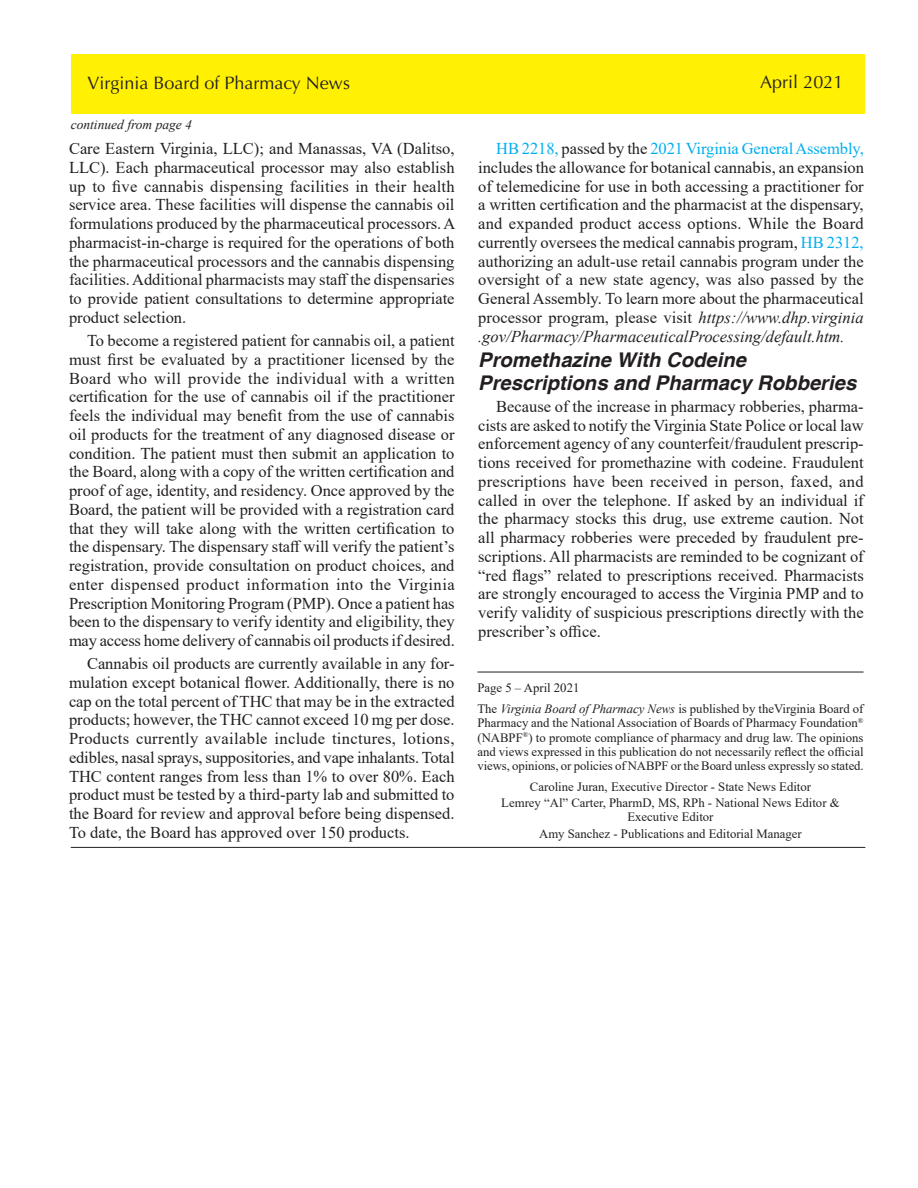
<style>
.page{position:relative;width:918px;height:1188px;background:#fff}
.page>*{position:absolute;margin:0;border:0;box-sizing:border-box;transform-origin:0 0}
.Headline{font:italic 700 20.25px/22.5px "Helvetica";color:#231f20}
.t1{font:18px "Optima LT Std";color:#231f20}
.Body_text{font:16.5px/18.8px "Times New Roman";color:#231f20;text-align:justify}
.cont__from{font:italic 13.5px "Times New Roman";color:#231f20}
.published{font:12.75px/14.2px "Times New Roman";letter-spacing:-.005em;color:#231f20;text-align:justify}
.news_editors{font:12.75px/14.2px "Times New Roman";color:#231f20;text-align:center}
.s1{color:#00aeef}
.s2{font-style:italic}
</style>
<div class="page">
<hr style="left:71px;top:847px;width:794px;height:1px;background:#231f20">
<hr style="left:477px;top:672px;width:387px;height:1px;background:#231f20">
<div style="left:71px;top:54px;width:794px;height:60px;background:#fff101"></div>
<p class="t1" style="left:87px;top:73px;width:264px">Virginia Board of Pharmacy News</p>
<p class="t1" style="left:760px;top:72px;width:85px">April 2021</p>
<p class="cont__from" style="left:71px;top:115px;width:123px">continued from page 4</p>
<p class="Body_text" style="left:69px;top:139px;width:388px">Care Eastern Virginia, LLC); and Manassas, VA (Dalitso, LLC). Each pharmaceutical processor may also establish up to five cannabis dispensing facilities in their health service area. These facilities will dispense the cannabis oil formulations produced by the pharmaceutical processors. A pharmacist-in-charge is required for the operations of both the pharmaceutical processors and the cannabis dispensing facilities. Additional pharmacists may staff the dispensaries to provide patient consultations to determine appropriate product selection.</p>
<p class="Body_text" style="left:69px;top:331px;width:387px;text-indent:18px">To become a registered patient for cannabis oil, a patient must first be evaluated by a practitioner licensed by the Board who will provide the individual with a written certification for the use of cannabis oil if the practitioner feels the individual may benefit from the use of cannabis oil products for the treatment of any diagnosed disease or condition. The patient must then submit an application to the Board, along with a copy of the written certification and proof of age, identity, and residency. Once approved by the Board, the patient will be provided with a registration card that they will take along with the written certification to the dispensary. The dispensary staff will verify the patient’s registration, provide consultation on product choices, and enter dispensed product information into the Virginia Prescription Monitoring Program (PMP). Once a patient has been to the dispensary to verify identity and eligibility, they may access home delivery of cannabis oil products if desired.</p>
<p class="Body_text" style="left:69px;top:654px;width:387px;text-indent:18px">Cannabis oil products are currently available in any for&shy;mulation except botanical flower. Additionally, there is no cap on the total percent of THC that may be in the extracted products; however, the THC cannot exceed 10 mg per dose.<br>Products currently available include tinctures, lotions, edibles, nasal sprays, suppositories, and vape inhalants. Total THC content ranges from less than 1% to over 80%. Each product must be tested by a third-party lab and submitted to the Board for review and approval before being dispensed.<br>To date, the Board has approved over 150 products.</p>
<p class="Body_text" style="left:478px;top:139px;width:387px;text-indent:18px"><span class="s1">HB 2218,</span> passed by the <span class="s1">2021 Virginia General Assembly, </span>includes the allowance for botanical cannabis, an expansion of telemedicine for use in both accessing a practitioner for a written certification and the pharmacist at the dispensary, and expanded product access options. While the Board currently oversees the medical cannabis program, <span class="s1">HB 2312, </span>authorizing an adult-use retail cannabis program under the oversight of a new state agency, was also passed by the General Assembly. To learn more about the pharmaceutical processor program, please visit <span class="s2">https://www.dhp.virginia .gov/Pharmacy/PharmaceuticalProcessing/default.htm.</span></p>
<p class="Headline" style="left:478px;top:350px;width:380px">Promethazine With Codeine<br>Prescriptions and Pharmacy Robberies</p>
<p class="Body_text" style="left:478px;top:397px;width:387px;text-indent:18px">Because of the increase in pharmacy robberies, pharma&shy;cists are asked to notify the Virginia State Police or local law enforcement agency of any counterfeit/fraudulent prescrip&shy;tions received for promethazine with codeine. Fraudulent prescriptions have been received in person, faxed, and called in over the telephone. If asked by an individual if the pharmacy stocks this drug, use extreme caution. Not all pharmacy robberies were preceded by fraudulent pre&shy;scriptions. All pharmacists are reminded to be cognizant of “red flags” related to prescriptions received. Pharmacists are strongly encouraged to access the Virginia PMP and to verify validity of suspicious prescriptions directly with the prescriber’s office.</p>
<p class="published" style="left:477px;top:680px;width:103px">Page 5 – April 2021</p>
<p class="published" style="left:477px;top:701px;width:388px">The <span class="s2">Virginia Board of Pharmacy News</span> is published by theVirginia Board of Pharmacy and the National Association of Boards of Pharmacy Foundation<sup>® </sup>(NABPF<sup>®</sup>) to promote compliance of pharmacy and drug law. The opinions and views expressed in this publication do not necessarily reflect the official views, opinions, or policies of NABPF or the Board unless expressly so stated.</p>
<p class="news_editors" style="left:530px;top:779px;width:283px">Caroline Juran, Executive Director - State News Editor</p>
<p class="news_editors" style="left:501px;top:795px;width:340px">Lemrey “Al” Carter, PharmD, MS, RPh - National News Editor &amp;<br>Executive Editor</p>
<p class="news_editors" style="left:539px;top:826px;width:264px">Amy Sanchez - Publications and Editorial Manager</p>
</div>
